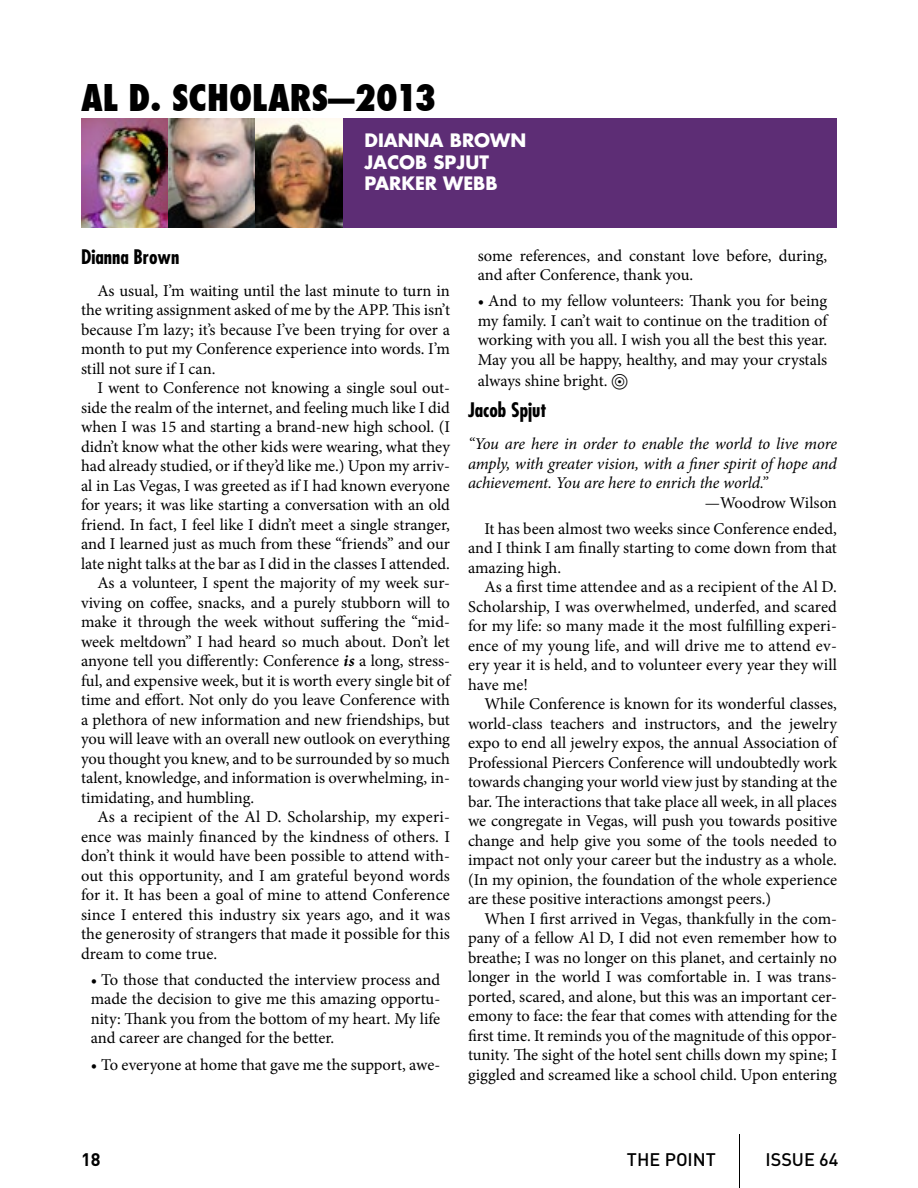
<style>
.page{position:relative;width:918px;height:1188px;background:#fff}
.page>*{position:absolute;margin:0;border:0;box-sizing:border-box;transform-origin:0 0}
.t1{font:800 condensed 36px "Futura";color:#000}
.t2{font:700 condensed 19.5px "Futura";color:#000}
.t3{font:700 18px/21.6px "Futura";color:#fff}
.t4{font:500 18px "DIN";color:#000}
.t5{font:700 18px "DIN";color:#000}
.t6{font:16.5px/19.5px "Minion Pro";color:#000;text-align:justify}
.t7{font:italic 16.5px/19.5px "Minion Pro";letter-spacing:-.01em;color:#000;text-align:justify}
.s1{font-weight:700;font-style:italic}
.s2{font-family:"L Decoration Pi Two"}
</style>
<div class="page">
<hr style="left:739px;top:1134px;width:1px;height:54px;background:#000">
<div style="left:81px;top:118px;width:756px;height:110px;background:#5d2d75"></div>
<img style="left:81px;top:118px;width:262px;height:110px">
<h1 class="t1" style="left:81px;top:73px;width:357px">AL D. SCHOLARS—2013</h1>
<p class="t3" style="left:364px;top:129px;width:163px">DIANNA BROWN<br>JACOB SPJUT<br>PARKER WEBB</p>
<p class="t2" style="left:81px;top:244px;width:100px">Dianna Brown</p>
<p class="t6" style="left:81px;top:281px;width:371px;text-indent:16px">As usual, I’m waiting until the last minute to turn in the writing assignment asked of me by the APP. This isn’t because I’m lazy; it’s because I’ve been trying for over a month to put my Conference experience into words. I’m still not sure if I can.</p>
<p class="t6" style="left:98px;top:378px;width:354px">I went to Conference not knowing a single soul out-</p>
<p class="t6" style="left:81px;top:398px;width:370px">side the realm of the internet, and feeling much like I did</p>
<p class="t6" style="left:81px;top:417px;width:371px">when I was 15 and starting a brand-new high school. (I</p>
<p class="t6" style="left:81px;top:437px;width:371px">didn’t know what the other kids were wearing, what they</p>
<p class="t6" style="left:81px;top:456px;width:371px">had already studied, or if they’d like me.) Upon my arriv-</p>
<p class="t6" style="left:81px;top:476px;width:370px">al in Las Vegas, I was greeted as if I had known everyone</p>
<p class="t6" style="left:81px;top:495px;width:370px">for years; it was like starting a conversation with an old</p>
<p class="t6" style="left:81px;top:515px;width:371px">friend. In fact, I feel like I didn’t meet a single stranger,</p>
<p class="t6" style="left:81px;top:534px;width:371px">and I learned just as much from these “friends” and our</p>
<p class="t6" style="left:81px;top:554px;width:371px">late night talks at the bar as I did in the classes I attended.</p>
<p class="t6" style="left:98px;top:573px;width:354px">As a volunteer, I spent the majority of my week sur-</p>
<p class="t6" style="left:81px;top:593px;width:371px">viving on coffee, snacks, and a purely stubborn will to</p>
<p class="t6" style="left:81px;top:612px;width:370px">make it through the week without suffering the “mid-</p>
<p class="t6" style="left:81px;top:632px;width:370px">week meltdown” I had heard so much about. Don’t let</p>
<p class="t6" style="left:81px;top:651px;width:371px">anyone tell you differently: Conference <span class="s1">is</span> a long, stress-</p>
<p class="t6" style="left:81px;top:671px;width:371px">ful, and expensive week, but it is worth every single bit of</p>
<p class="t6" style="left:81px;top:690px;width:371px">time and effort. Not only do you leave Conference with</p>
<p class="t6" style="left:81px;top:710px;width:370px">a plethora of new information and new friendships, but</p>
<p class="t6" style="left:81px;top:729px;width:371px">you will leave with an overall new outlook on everything</p>
<p class="t6" style="left:81px;top:749px;width:370px">you thought you knew, and to be surrounded by so much</p>
<p class="t6" style="left:81px;top:768px;width:371px">talent, knowledge, and information is overwhelming, in-</p>
<p class="t6" style="left:81px;top:788px;width:175px">timidating, and humbling.</p>
<p class="t6" style="left:98px;top:807px;width:354px">As a recipient of the Al D. Scholarship, my experi-</p>
<p class="t6" style="left:81px;top:827px;width:371px">ence was mainly financed by the kindness of others. I</p>
<p class="t6" style="left:81px;top:846px;width:371px">don’t think it would have been possible to attend with-</p>
<p class="t6" style="left:81px;top:866px;width:370px">out this opportunity, and I am grateful beyond words</p>
<p class="t6" style="left:81px;top:885px;width:370px">for it. It has been a goal of mine to attend Conference</p>
<p class="t6" style="left:81px;top:905px;width:371px">since I entered this industry six years ago, and it was</p>
<p class="t6" style="left:81px;top:924px;width:370px">the generosity of strangers that made it possible for this</p>
<p class="t6" style="left:81px;top:944px;width:138px">dream to come true.</p>
<p class="t6" style="left:91px;top:970px;width:351px">• To those that conducted the interview process and made the decision to give me this amazing opportu&shy;nity: Thank you from the bottom of my heart. My life and career are changed for the better.</p>
<p class="t6" style="left:91px;top:1055px;width:351px">• To everyone at home that gave me the support, awe-</p>
<p class="t6" style="left:478px;top:246px;width:351px">some references, and constant love before, during, and after Conference, thank you.</p>
<p class="t6" style="left:478px;top:291px;width:351px">• And to my fellow volunteers: Thank you for being my family. I can’t wait to continue on the tradition of working with you all. I wish you all the best this year.<br>May you all be happy, healthy, and may your crystals</p>
<p class="t6" style="left:478px;top:371px;width:152px">always shine bright. <span class="s2">a</span></p>
<p class="t2" style="left:468px;top:398px;width:80px">Jacob Spjut</p>
<p class="t7" style="left:468px;top:434px;width:371px">“You are here in order to enable the world to live more amply, with greater vision, with a finer spirit of hope and achievement. You are here to enrich the world.”</p>
<p class="t6" style="left:484px;top:489px;width:354px;line-height:26.2px;text-align:right">—Woodrow Wilson<br>It has been almost two weeks since Conference ended,</p>
<p class="t6" style="left:468px;top:538px;width:371px">and I think I am finally starting to come down from that amazing high.</p>
<p class="t6" style="left:468px;top:577px;width:371px;text-indent:16px">As a first time attendee and as a recipient of the Al D.<br>Scholarship, I was overwhelmed, underfed, and scared for my life: so many made it the most fulfilling experi&shy;ence of my young life, and will drive me to attend ev&shy;ery year it is held, and to volunteer every year they will have me!</p>
<p class="t6" style="left:468px;top:694px;width:371px;text-indent:16px">While Conference is known for its wonderful classes, world-class teachers and instructors, and the jewelry expo to end all jewelry expos, the annual Association of Professional Piercers Conference will undoubtedly work towards changing your world view just by standing at the bar. The interactions that take place all week, in all places we congregate in Vegas, will push you towards positive change and help give you some of the tools needed to impact not only your career but the industry as a whole. (In my opinion, the foundation of the whole experience are these positive interactions amongst peers.)</p>
<p class="t6" style="left:468px;top:909px;width:371px;text-indent:16px">When I first arrived in Vegas, thankfully in the com&shy;pany of a fellow Al D, I did not even remember how to breathe; I was no longer on this planet, and certainly no longer in the world I was comfortable in. I was trans&shy;ported, scared, and alone, but this was an important cer&shy;emony to face: the fear that comes with attending for the first time. It reminds you of the magnitude of this oppor&shy;tunity. The sight of the hotel sent chills down my spine; I giggled and screamed like a school child. Upon entering</p>
<p class="t5" style="left:81px;top:1147px;width:21px">18</p>
<p class="t4" style="left:627px;top:1148px;width:91px">THE POINT</p>
<p class="t4" style="left:766px;top:1148px;width:74px">ISSUE 64</p>
</div>
